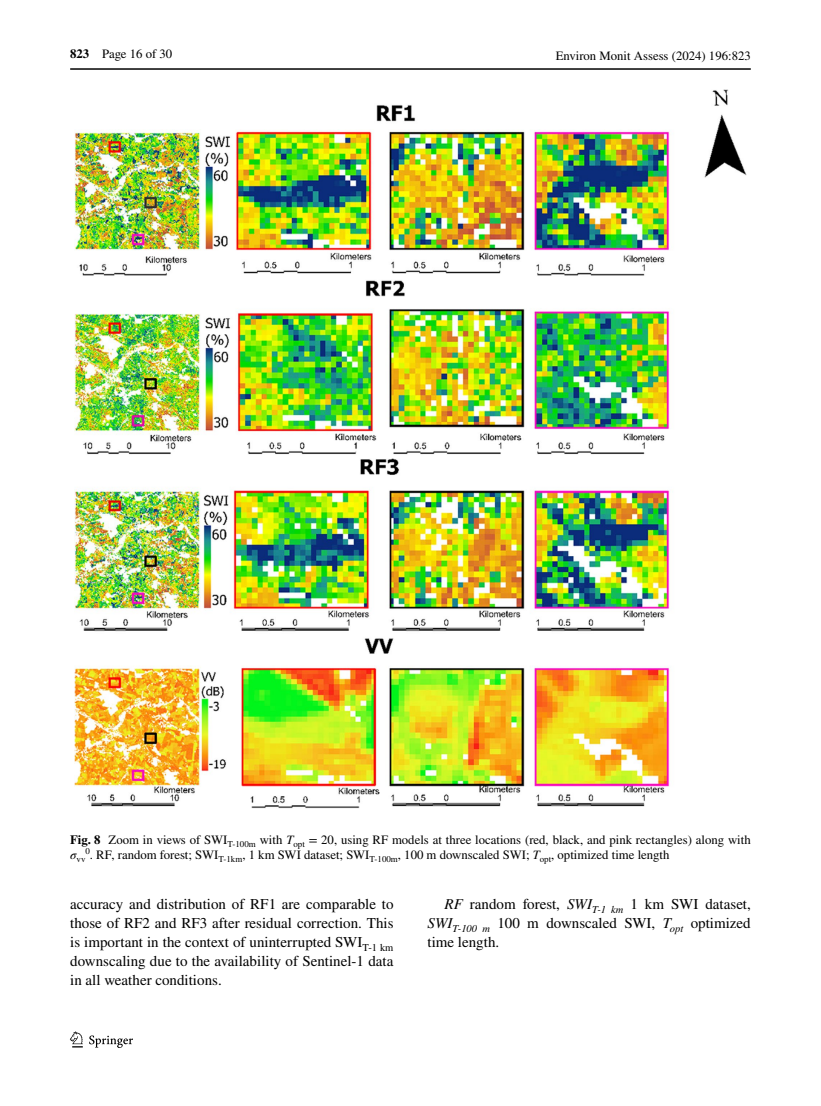
<style>
.page{position:relative;width:821px;height:1106px;background:#fff}
.page>*{position:absolute;margin:0;border:0;box-sizing:border-box;transform-origin:0 0}
.t1{font:15px/18.8px "STIX";color:#000;text-align:justify}
.t2{font:12.75px "STIX";color:#000}
.t3{font:8.85px "STIX";color:#000}
.s1{font-weight:700}
.s2{font-style:italic}
</style>
<div class="page">
<hr style="left:70px;top:68px;width:680px;height:2px;background:#000">
<svg style="left:70px;top:1031px;width:13px;height:16px"></svg>
<svg style="left:89px;top:1035px;width:44px;height:13px"></svg>
<img style="left:74px;top:89px;width:672px;height:720px">
<p class="t2" style="left:70px;top:45px;width:104px"><span class="s1">823</span> Page 16 of 30</p>
<p class="t2" style="left:555px;top:47px;width:197px">Environ Monit Assess (2024) 196:823</p>
<p class="t2" style="left:70px;top:831px;width:682px"><span class="s1">Fig. 8</span> Zoom in views of SWI<sub>T-100m</sub> with <span class="s2">T</span><sub>opt</sub> = 20, using RF models at three locations (red, black, and pink rectangles) along with</p>
<p class="t3" style="left:70px;top:853px;width:17px"><sup>σ</sup>vv</p>
<p class="t2" style="left:85px;top:846px;width:585px"><sup>0</sup>. RF, random forest; SWI<sub>T-1km</sub>, 1 km SWI dataset; SWI<sub>T-100m</sub>, 100 m downscaled SWI; <span class="s2">T</span><sub>opt</sub>, optimized time length</p>
<p class="t1" style="left:70px;top:896px;width:325px">accuracy and distribution of RF1 are comparable to those of RF2 and RF3 after residual correction. This is important in the context of uninterrupted SWI<sub>T-1</sub> <sub>km </sub>downscaling due to the availability of Sentinel-1 data in all weather conditions.</p>
<p class="t1" style="left:427px;top:896px;width:325px;text-indent:17px"><span class="s2">RF</span> random forest, <span class="s2">SWI</span><sub>T-1</sub> <sub>km</sub> 1 km SWI dataset, <span class="s2">SWI</span><sub>T-100</sub> <sub>m</sub> 100 m downscaled SWI, <span class="s2">T</span><sub>opt</sub> optimized time length.</p>
</div>
